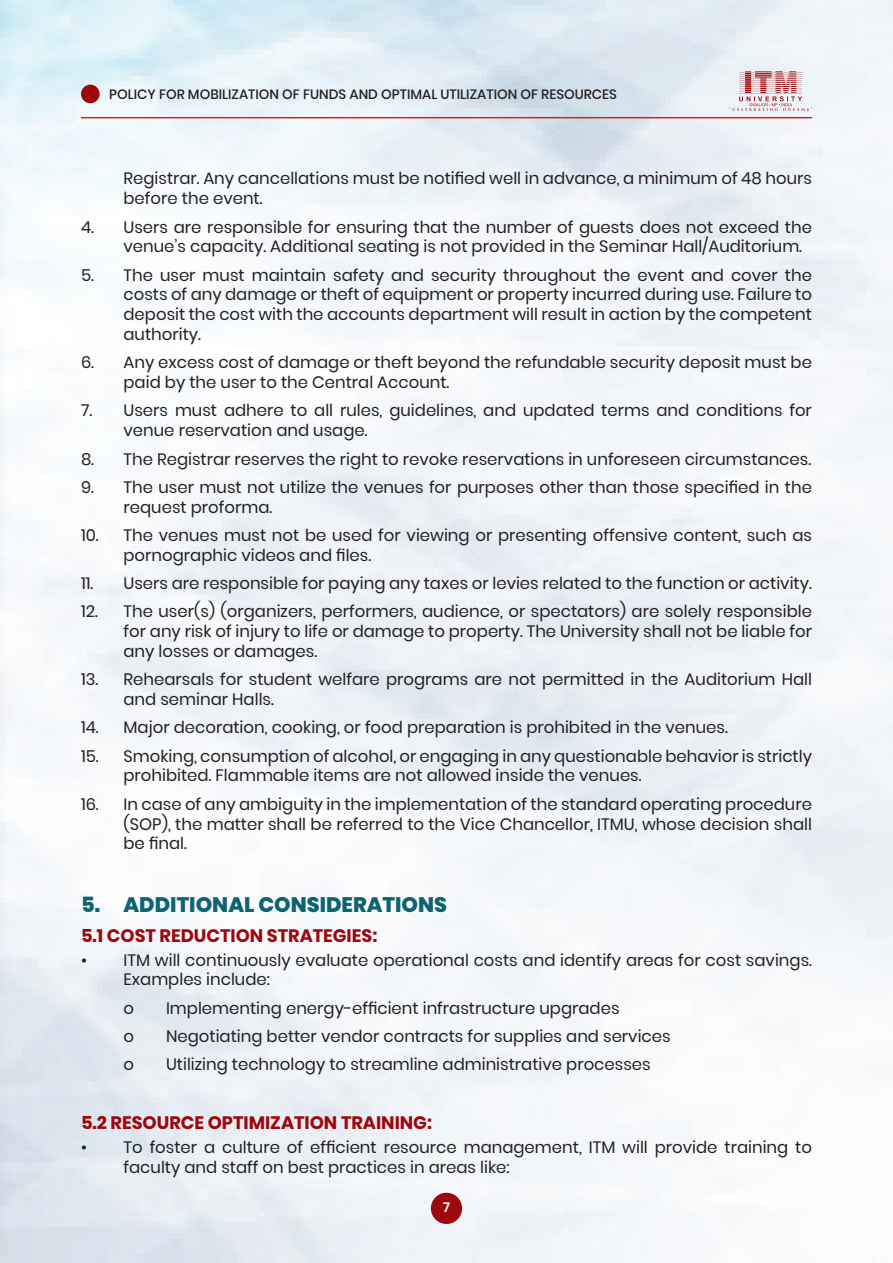
<style>
.page{position:relative;width:893px;height:1263px;background:#fff}
.page>*{position:absolute;margin:0;border:0;box-sizing:border-box;transform-origin:0 0}
.t1{font:800 21px "Poppins";color:#0d6470}
.t2{font:700 18px "Poppins";color:#9d070d}
.t3{font:16.5px/19.8px "Poppins";color:#231f20}
.t4{font:500 13.5px "Poppins";color:#231f20}
.t5{font:600 13.5px "Poppins";color:#fff}
</style>
<div class="page">
<img style="left:0;top:0;width:893px;height:1263px">
<hr style="left:81px;top:117px;width:731px;height:1px;background:#d1232a">
<svg style="left:729px;top:71px;width:83px;height:40px;background:#dcc3c7"></svg>
<div style="left:431px;top:1193px;width:31px;height:31px;background:#9d070d;border-radius:50%"></div>
<div style="left:81px;top:85px;width:19px;height:18px;background:#9d070d;border-radius:50%"></div>
<p class="t4" style="left:109px;top:86px;width:509px">POLICY FOR MOBILIZATION OF FUNDS AND OPTIMAL UTILIZATION OF RESOURCES</p>
<p class="t3" style="left:124px;top:169px;width:690px">Registrar. Any cancellations must be notified well in advance, a minimum of 48 hours before the event.</p>
<p class="t3" style="left:124px;top:217px;width:690px;text-indent:-43px">4. Users are responsible for ensuring that the number of guests does not exceed the venue’s capacity. Additional seating is not provided in the Seminar Hall/Auditorium.</p>
<p class="t3" style="left:124px;top:265px;width:690px;text-align:justify;text-indent:-43px">5. The user must maintain safety and security throughout the event and cover the costs of any damage or theft of equipment or property incurred during use. Failure to deposit the cost with the accounts department will result in action by the competent authority.</p>
<p class="t3" style="left:124px;top:353px;width:690px;text-indent:-43px">6. Any excess cost of damage or theft beyond the refundable security deposit must be paid by the user to the Central Account.</p>
<p class="t3" style="left:124px;top:401px;width:690px;text-indent:-43px">7. Users must adhere to all rules, guidelines, and updated terms and conditions for venue reservation and usage.</p>
<p class="t3" style="left:81px;top:449px;width:732px">8. The Registrar reserves the right to revoke reservations in unforeseen circumstances.</p>
<p class="t3" style="left:124px;top:477px;width:690px;text-indent:-43px">9. The user must not utilize the venues for purposes other than those specified in the request proforma.</p>
<p class="t3" style="left:124px;top:525px;width:690px;text-indent:-43px">10. The venues must not be used for viewing or presenting offensive content, such as pornographic videos and files.</p>
<p class="t3" style="left:81px;top:573px;width:732px">11. Users are responsible for paying any taxes or levies related to the function or activity.</p>
<p class="t3" style="left:124px;top:602px;width:690px;text-align:justify;text-indent:-43px">12. The user(s) (organizers, performers, audience, or spectators) are solely responsible for any risk of injury to life or damage to property. The University shall not be liable for any losses or damages.</p>
<p class="t3" style="left:124px;top:670px;width:690px;text-indent:-43px">13. Rehearsals for student welfare programs are not permitted in the Auditorium Hall and seminar Halls.</p>
<p class="t3" style="left:81px;top:718px;width:648px">14. Major decoration, cooking, or food preparation is prohibited in the venues.</p>
<p class="t3" style="left:124px;top:746px;width:690px;text-indent:-43px">15. Smoking, consumption of alcohol, or engaging in any questionable behavior is strictly prohibited. Flammable items are not allowed inside the venues.</p>
<p class="t3" style="left:124px;top:794px;width:690px;text-align:justify;text-indent:-43px">16. In case of any ambiguity in the implementation of the standard operating procedure (SOP), the matter shall be referred to the Vice Chancellor, ITMU, whose decision shall be final.</p>
<p class="t1" style="left:81px;top:892px;width:368px">5. ADDITIONAL CONSIDERATIONS</p>
<p class="t2" style="left:81px;top:925px;width:298px">5.1 COST REDUCTION STRATEGIES:</p>
<p class="t3" style="left:124px;top:950px;width:690px;text-indent:-43px">• ITM will continuously evaluate operational costs and identify areas for cost savings.<br>Examples include:</p>
<p class="t3" style="left:124px;top:998px;width:12px">o</p>
<p class="t3" style="left:166px;top:998px;width:455px">Implementing energy-efficient infrastructure upgrades</p>
<p class="t3" style="left:124px;top:1026px;width:12px">o</p>
<p class="t3" style="left:166px;top:1026px;width:506px">Negotiating better vendor contracts for supplies and services</p>
<p class="t3" style="left:124px;top:1055px;width:12px">o</p>
<p class="t3" style="left:166px;top:1055px;width:486px">Utilizing technology to streamline administrative processes</p>
<p class="t2" style="left:81px;top:1112px;width:352px">5.2 RESOURCE OPTIMIZATION TRAINING:</p>
<p class="t3" style="left:124px;top:1137px;width:690px;text-indent:-43px">• To foster a culture of efficient resource management, ITM will provide training to faculty and staff on best practices in areas like:</p>
<p class="t5" style="left:443px;top:1199px;width:8px">7</p>
</div>
